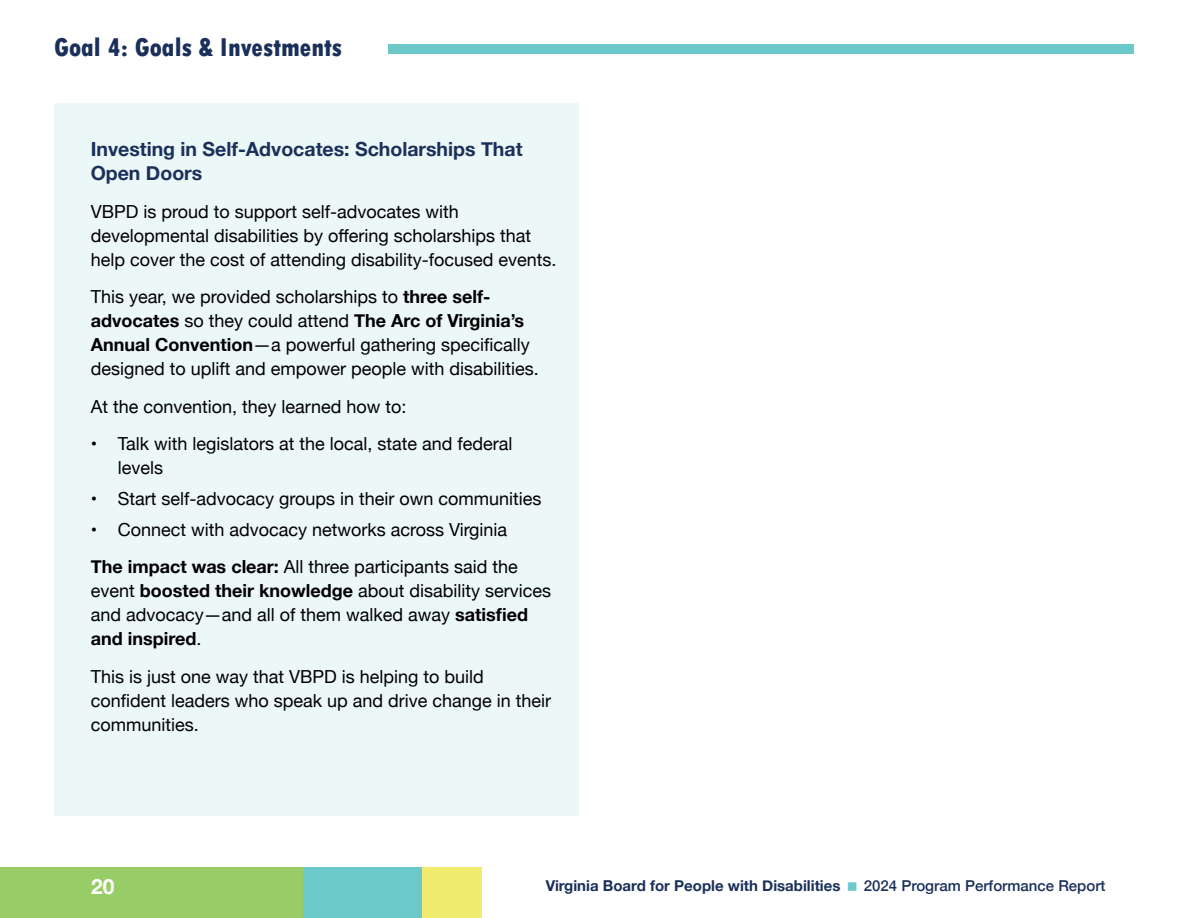
<style>
.page{position:relative;width:1188px;height:918px;background:#fff}
.page>*{position:absolute;margin:0;border:0;box-sizing:border-box;transform-origin:0 0}
.t1{font:800 condensed 27px "Tw Cen";color:#1a305a}
.t2{font:700 21px "Helvetica Neue";color:#fff}
.Body{font:700 19.5px/24px "Helvetica Neue";color:#1a305a}
.Body-2{font:18px/24px "Helvetica Neue";color:#000}
.t3{font:700 15px "Helvetica Neue";color:#1a305a}
.t4{font:500 15px "Helvetica Neue";color:#1a305a}
.s1{font-weight:700}
</style>
<div class="page">
<div style="left:389px;top:44px;width:745px;height:10px;background:#6bc9ca"></div>
<div style="left:0;top:867px;width:303px;height:51px;background:#98cc67"></div>
<div style="left:303px;top:867px;width:119px;height:51px;background:#6bc9ca"></div>
<div style="left:422px;top:867px;width:59px;height:51px;background:#f1ec6f"></div>
<div style="left:54px;top:103px;width:525px;height:713px;background:#ecf7f7"></div>
<h1 class="t1" style="left:54px;top:31px;width:290px">Goal 4: Goals &amp; Investments</h1>
<p class="Body" style="left:91px;top:138px;width:433px">Investing in Self-Advocates: Scholarships That<br>Open Doors</p>
<p class="Body-2" style="left:91px;top:200px;width:467px">VBPD is proud to support self-advocates with developmental disabilities by offering scholarships that help cover the cost of attending disability-focused events.</p>
<p class="Body-2" style="left:91px;top:286px;width:450px">This year, we provided scholarships to <span class="s1">three self&shy;advocates</span> so they could attend <span class="s1">The Arc of Virginia’s Annual Convention</span>—a powerful gathering specifically designed to uplift and empower people with disabilities.</p>
<p class="Body-2" style="left:91px;top:395px;width:317px">At the convention, they learned how to:</p>
<p class="Body-2" style="left:118px;top:433px;width:396px;text-indent:-27px">• Talk with legislators at the local, state and federal levels</p>
<p class="Body-2" style="left:91px;top:488px;width:452px">• Start self-advocacy groups in their own communities</p>
<p class="Body-2" style="left:91px;top:518px;width:418px">• Connect with advocacy networks across Virginia</p>
<p class="Body-2" style="left:91px;top:556px;width:462px"><span class="s1">The impact was clear:</span> All three participants said the event <span class="s1">boosted their knowledge</span> about disability services and advocacy—and all of them walked away <span class="s1">satisfied and inspired</span>.</p>
<p class="Body-2" style="left:91px;top:665px;width:462px">This is just one way that VBPD is helping to build confident leaders who speak up and drive change in their communities.</p>
<p class="t2" style="left:91px;top:870px;width:25px">20</p>
<p class="t3" style="left:546px;top:873px;width:296px">Virginia Board for People with Disabilities</p>
<p class="t4" style="left:864px;top:873px;width:243px">2024 Program Performance Report</p>
</div>
